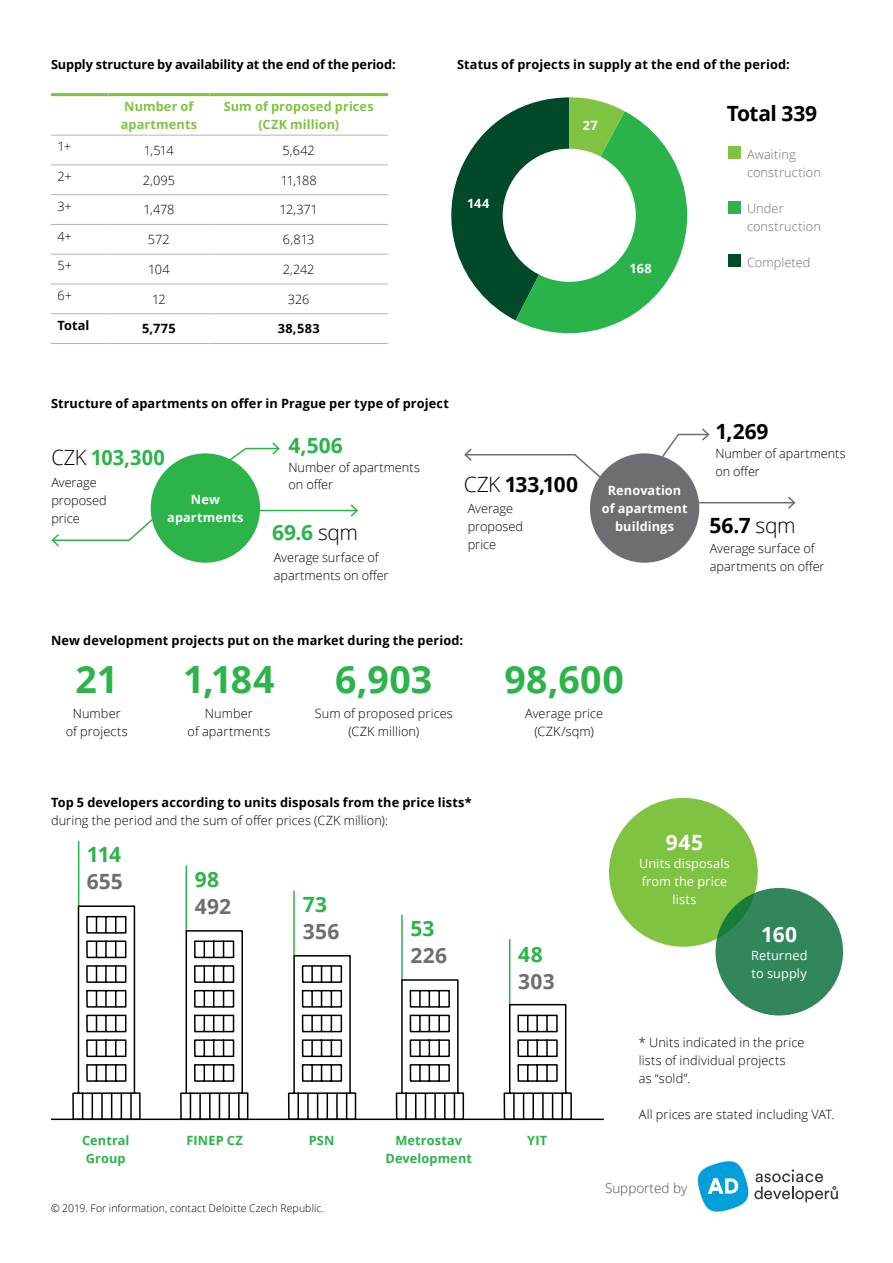
<style>
.page{position:relative;width:893px;height:1263px;background:#fff}
.page>*{position:absolute;margin:0;border:0;box-sizing:border-box;transform-origin:0 0}
.t1{font:700 37.5px "Open Sans";letter-spacing:.01em;color:#2cb34a}
.t2{font:700 21px "Open Sans";letter-spacing:-.01em;color:#000}
.t3{font:700 21px "Open Sans";letter-spacing:.005em;color:#2cb34a}
.t4{font:700 21px "Open Sans";letter-spacing:.01em;color:#6d6e71}
.t5{font:700 21px "Open Sans";letter-spacing:.005em;color:#2cb34a;scale:.95 1}
.t6{font:700 21px "Open Sans";letter-spacing:.025em;color:#fff}
.t7{font:300 13.5px "Open Sans";color:#4d4d4f}
.t8{font:300 12.75px/18px "Open Sans";letter-spacing:.005em;color:#000}
.t9{font:700 12.75px "Open Sans";letter-spacing:.005em;color:#000}
.t10{font:700 12.75px/18px "Open Sans";letter-spacing:.01em;color:#fff;text-align:center}
.t11{font:700 12.75px/18px "Open Sans";letter-spacing:.005em;color:#80c342}
.t12{font:12.75px/18px "Open Sans";letter-spacing:.01em;color:#fff;text-align:center}
.t13{font:300 12.75px/18px "Open Sans";letter-spacing:.01em;color:#6d6e71}
.t14{font:700 12.75px/18px "Open Sans";letter-spacing:.01em;color:#2cb34a}
.t15{font:300 10.5px "Open Sans";letter-spacing:.01em;color:#000}
.s1{font-weight:300;color:#000}
.s2{font-weight:300}
</style>
<div class="page">
<hr style="left:51px;top:165px;width:57px;height:1px;background:#b1b4b6">
<hr style="left:108px;top:165px;width:101px;height:1px;background:#b1b4b6">
<hr style="left:209px;top:165px;width:179px;height:1px;background:#b1b4b6">
<hr style="left:51px;top:194px;width:57px;height:1px;background:#b1b4b6">
<hr style="left:108px;top:194px;width:101px;height:1px;background:#b1b4b6">
<hr style="left:209px;top:194px;width:179px;height:1px;background:#b1b4b6">
<hr style="left:51px;top:224px;width:57px;height:1px;background:#b1b4b6">
<hr style="left:108px;top:224px;width:101px;height:1px;background:#b1b4b6">
<hr style="left:209px;top:224px;width:179px;height:1px;background:#b1b4b6">
<hr style="left:51px;top:254px;width:57px;height:1px;background:#b1b4b6">
<hr style="left:108px;top:254px;width:101px;height:1px;background:#b1b4b6">
<hr style="left:209px;top:254px;width:179px;height:1px;background:#b1b4b6">
<hr style="left:51px;top:284px;width:57px;height:1px;background:#b1b4b6">
<hr style="left:108px;top:284px;width:101px;height:1px;background:#b1b4b6">
<hr style="left:209px;top:284px;width:179px;height:1px;background:#b1b4b6">
<hr style="left:51px;top:313px;width:57px;height:1px;background:#b1b4b6">
<hr style="left:108px;top:313px;width:101px;height:1px;background:#b1b4b6">
<hr style="left:209px;top:313px;width:179px;height:1px;background:#b1b4b6">
<hr style="left:51px;top:343px;width:57px;height:1px;background:#b1b4b6">
<hr style="left:108px;top:343px;width:101px;height:1px;background:#b1b4b6">
<hr style="left:209px;top:343px;width:179px;height:1px;background:#b1b4b6">
<hr style="left:51px;top:93px;width:57px;height:3px;background:#80c342">
<hr style="left:108px;top:93px;width:101px;height:3px;background:#80c342">
<hr style="left:209px;top:93px;width:179px;height:3px;background:#80c342">
<hr style="left:51px;top:135px;width:57px;height:1px;background:#b1b4b6">
<hr style="left:108px;top:135px;width:101px;height:1px;background:#b1b4b6">
<hr style="left:209px;top:135px;width:179px;height:1px;background:#b1b4b6">
<div style="left:728px;top:146px;width:13px;height:13px;background:#80c342"></div>
<div style="left:728px;top:201px;width:13px;height:13px;background:#2cb34a"></div>
<div style="left:728px;top:254px;width:13px;height:13px;background:#00492c"></div>
<svg style="left:698px;top:1161px;width:140px;height:51px"></svg>
<svg style="left:451px;top:97px;width:237px;height:237px"></svg>
<div style="left:503px;top:149px;width:133px;height:133px;background:#fff;border-radius:50%"></div>
<hr style="left:509px;top:939px;width:1px;height:66px;background:#2cb34a">
<hr style="left:401px;top:915px;width:2px;height:66px;background:#2cb34a">
<hr style="left:293px;top:891px;width:2px;height:65px;background:#2cb34a">
<hr style="left:186px;top:866px;width:1px;height:65px;background:#2cb34a">
<hr style="left:78px;top:841px;width:1px;height:66px;background:#2cb34a">
<hr style="left:51px;top:1118px;width:553px;height:2px;background:#000">
<svg style="left:72px;top:905px;width:69px;height:216px"></svg>
<svg style="left:179px;top:929px;width:70px;height:192px"></svg>
<svg style="left:287px;top:954px;width:70px;height:167px"></svg>
<svg style="left:395px;top:978px;width:70px;height:143px"></svg>
<svg style="left:503px;top:1003px;width:70px;height:118px"></svg>
<div style="left:609px;top:798px;width:149px;height:149px;background:#80c342;border-radius:50%"></div>
<div style="left:715px;top:888px;width:128px;height:127px;background:#31875b;border-radius:50%"></div>
<svg style="left:652px;top:428px;width:58px;height:52px"></svg>
<svg style="left:464px;top:448px;width:145px;height:41px"></svg>
<hr style="left:690px;top:502px;width:104px;height:1px;background:#6d6e71">
<svg style="left:786px;top:496px;width:10px;height:13px"></svg>
<div style="left:151px;top:453px;width:109px;height:110px;background:#2cb34a;border-radius:50%"></div>
<div style="left:590px;top:453px;width:109px;height:110px;background:#6d6e71;border-radius:50%"></div>
<svg style="left:210px;top:442px;width:70px;height:33px"></svg>
<svg style="left:51px;top:506px;width:116px;height:41px"></svg>
<hr style="left:256px;top:510px;width:101px;height:1px;background:#2cb34a">
<svg style="left:349px;top:504px;width:9px;height:13px"></svg>
<p class="t9" style="left:51px;top:55px;width:346px">Supply structure by availability at the end of the period:</p>
<p class="t9" style="left:457px;top:55px;width:334px">Status of projects in supply at the end of the period:</p>
<h2 class="t2" style="left:727px;top:99px;width:92px">Total 339</h2>
<p class="t11" style="left:121px;top:97px;width:78px">Number of apartments</p>
<p class="t11" style="left:224px;top:97px;width:151px;text-align:center">Sum of proposed prices (CZK million)</p>
<p class="t10" style="left:583px;top:116px;width:16px">27</p>
<p class="t8" style="left:57px;top:137px;width:15px">1+</p>
<p class="t8" style="left:144px;top:141px;width:31px">1,514</p>
<p class="t8" style="left:282px;top:141px;width:34px">5,642</p>
<p class="t8" style="left:57px;top:167px;width:16px">2+</p>
<p class="t8" style="left:143px;top:171px;width:34px">2,095</p>
<p class="t8" style="left:281px;top:171px;width:38px">11,188</p>
<p class="t8" style="left:57px;top:197px;width:16px">3+</p>
<p class="t8" style="left:143px;top:200px;width:33px">1,478</p>
<p class="t8" style="left:280px;top:200px;width:40px">12,371</p>
<p class="t8" style="left:57px;top:227px;width:16px">4+</p>
<p class="t8" style="left:148px;top:230px;width:23px">572</p>
<p class="t8" style="left:283px;top:230px;width:33px">6,813</p>
<p class="t8" style="left:57px;top:256px;width:16px">5+</p>
<p class="t8" style="left:148px;top:260px;width:23px">104</p>
<p class="t8" style="left:283px;top:260px;width:33px">2,242</p>
<p class="t8" style="left:57px;top:286px;width:16px">6+</p>
<p class="t8" style="left:152px;top:290px;width:15px">12</p>
<p class="t8" style="left:288px;top:290px;width:23px">326</p>
<p class="t9" style="left:57px;top:316px;width:34px">Total</p>
<p class="t9" style="left:142px;top:320px;width:35px">5,775</p>
<p class="t9" style="left:278px;top:320px;width:44px">38,583</p>
<p class="t10" style="left:467px;top:194px;width:24px">144</p>
<p class="t9" style="left:51px;top:395px;width:399px">Structure of apartments on offer in Prague per type of project</p>
<p class="t10" style="left:629px;top:259px;width:24px">168</p>
<p class="t13" style="left:747px;top:145px;width:75px">Awaiting construction</p>
<p class="t13" style="left:747px;top:199px;width:75px">Under construction</p>
<p class="t13" style="left:747px;top:253px;width:65px">Completed</p>
<h2 class="t2" style="left:715px;top:417px;width:55px">1,269</h2>
<h2 class="t3" style="left:288px;top:431px;width:56px">4,506</h2>
<p class="t8" style="left:715px;top:445px;width:132px;line-height:17.2px">Number of apartments on offer</p>
<h2 class="t5" style="left:51px;top:443px;width:121px"><span class="s1">CZK</span> 103,300</h2>
<p class="t8" style="left:288px;top:459px;width:133px;line-height:17.2px">Number of apartments on offer</p>
<h2 class="t2" style="left:464px;top:469px;width:116px"><span class="s2">CZK</span> 133,100</h2>
<p class="t8" style="left:51px;top:473px;width:57px">Average proposed price</p>
<p class="t10" style="left:167px;top:490px;width:78px">New apartments</p>
<p class="t10" style="left:602px;top:481px;width:87px">Renovation of apartment buildings</p>
<p class="t8" style="left:468px;top:499px;width:57px">Average proposed price</p>
<h2 class="t3" style="left:272px;top:517px;width:87px">69.6 <span class="s1">sqm</span></h2>
<h2 class="t2" style="left:710px;top:511px;width:87px">56.7 <span class="s2">sqm</span></h2>
<p class="t8" style="left:274px;top:548px;width:116px">Average surface of apartments on offer</p>
<p class="t8" style="left:710px;top:539px;width:116px">Average surface of apartments on offer</p>
<p class="t9" style="left:51px;top:631px;width:414px">New development projects put on the market during the period:</p>
<h1 class="t1" style="left:76px;top:653px;width:44px">21</h1>
<h1 class="t1" style="left:183px;top:653px;width:93px">1,184</h1>
<h1 class="t1" style="left:335px;top:653px;width:99px">6,903</h1>
<h1 class="t1" style="left:505px;top:653px;width:121px">98,600</h1>
<p class="t8" style="left:66px;top:704px;width:64px;text-align:center">Number of projects</p>
<p class="t8" style="left:315px;top:704px;width:140px;text-align:center">Sum of proposed prices (CZK million)</p>
<p class="t8" style="left:525px;top:704px;width:80px;text-align:center">Average price (CZK/sqm)</p>
<p class="t8" style="left:188px;top:704px;width:84px;text-align:center">Number<br>of apartments</p>
<p class="t9" style="left:51px;top:793px;width:422px">Top 5 developers according to units disposals from the price lists*</p>
<p class="t8" style="left:51px;top:811px;width:339px">during the period and the sum of offer prices (CZK million):</p>
<h2 class="t3" style="left:87px;top:839px;width:36px">114</h2>
<h2 class="t4" style="left:87px;top:866px;width:37px">655</h2>
<h2 class="t3" style="left:195px;top:865px;width:26px">98</h2>
<h2 class="t4" style="left:195px;top:892px;width:38px">492</h2>
<h2 class="t3" style="left:303px;top:890px;width:26px">73</h2>
<h2 class="t4" style="left:303px;top:917px;width:38px">356</h2>
<h2 class="t3" style="left:410px;top:914px;width:26px">53</h2>
<h2 class="t4" style="left:410px;top:941px;width:38px">226</h2>
<h2 class="t3" style="left:518px;top:940px;width:26px">48</h2>
<h2 class="t4" style="left:518px;top:967px;width:38px">303</h2>
<p class="t14" style="left:82px;top:1131px;width:49px">Central<br>Group</p>
<p class="t14" style="left:186px;top:1131px;width:58px">FINEP CZ</p>
<p class="t14" style="left:309px;top:1131px;width:27px">PSN</p>
<p class="t14" style="left:385px;top:1131px;width:88px;text-align:center">Metrostav<br>Development</p>
<p class="t14" style="left:527px;top:1131px;width:22px">YIT</p>
<p class="t15" style="left:51px;top:1201px;width:275px">© 2019. For information, contact Deloitte Czech Republic.</p>
<h2 class="t6" style="left:666px;top:828px;width:39px">945</h2>
<p class="t12" style="left:639px;top:854px;width:92px">Units disposals from the price lists</p>
<h2 class="t6" style="left:761px;top:919px;width:37px">160</h2>
<p class="t12" style="left:751px;top:946px;width:58px;text-align:left">Returned to supply</p>
<p class="t8" style="left:639px;top:1033px;width:167px">* Units indicated in the price lists of individual projects<br>as “sold”.</p>
<p class="t8" style="left:639px;top:1105px;width:197px">All prices are stated including VAT.</p>
<p class="t7" style="left:605px;top:1179px;width:84px">Supported by</p>
</div>
